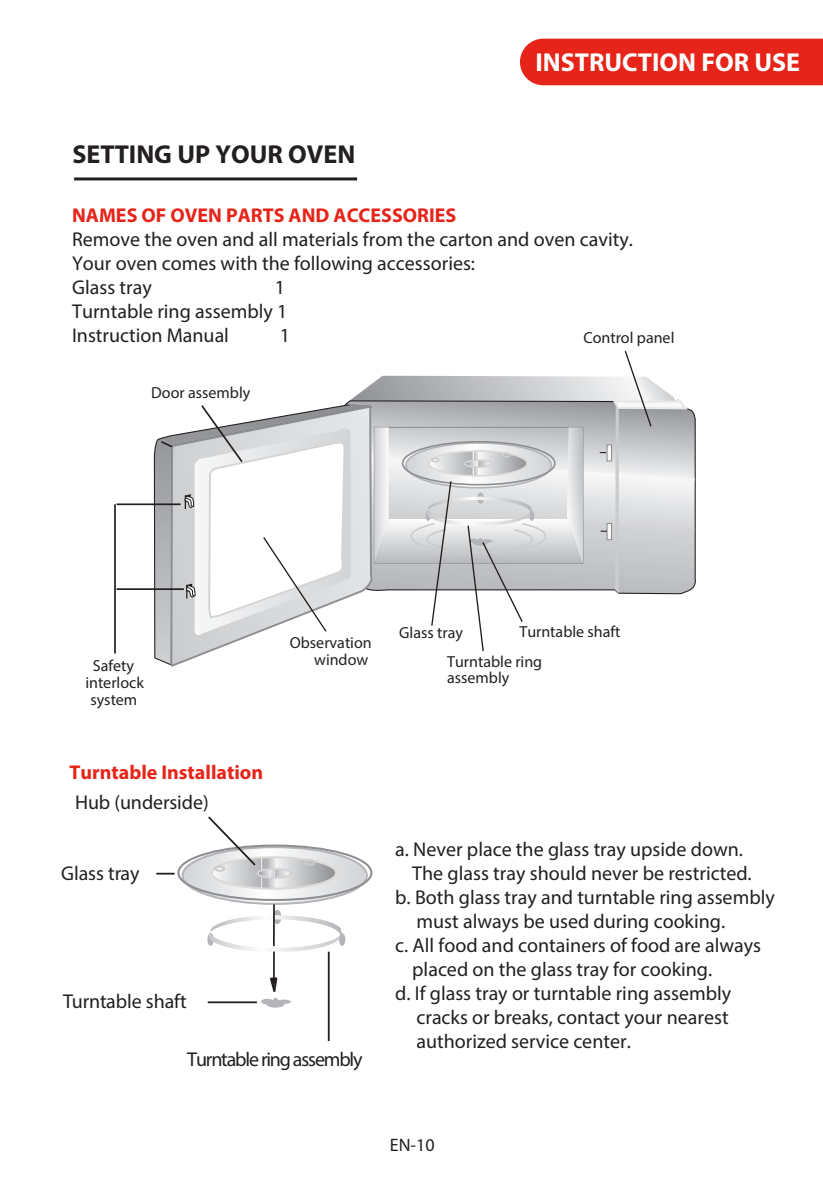
<style>
.page{position:relative;width:823px;height:1191px;background:#fff}
.page>*{position:absolute;margin:0;border:0;box-sizing:border-box;transform-origin:0 0}
.t1{font:700 26px "Myriad Pro";color:#fff}
.t2{font:700 26px "Myriad Pro";color:#231f20}
.t3{font:20px/24px "Myriad Pro";color:#231f20}
.t4{font:700 20px "Myriad Pro";color:#e72419}
.t5{font:20px "Myriad Pro";letter-spacing:-.06em;color:#231f20}
.t6{font:18px "Myriad Pro";color:#231f20}
.t7{font:16px/16.8px "Myriad Pro";color:#231f20;text-align:right}
</style>
<div class="page">
<div style="left:520px;top:39px;width:302px;height:46px;background:#e72419"></div>
<hr style="left:74px;top:177px;width:283px;height:3px;background:#231f20">
<svg style="left:156px;top:872px;width:13px;height:2px"></svg>
<svg style="left:153px;top:177px;width:205px;height:488px"></svg>
<svg style="left:169px;top:403px;width:204px;height:638px"></svg>
<svg style="left:207px;top:177px;width:140px;height:557px"></svg>
<svg style="left:159px;top:439px;width:15px;height:10px"></svg>
<hr style="left:116px;top:503px;width:64px;height:2px;background:#231f20">
<hr style="left:116px;top:588px;width:68px;height:2px;background:#231f20">
<hr style="left:114px;top:504px;width:2px;height:149px;background:#231f20">
<svg style="left:184px;top:349px;width:511px;height:303px"></svg>
<h1 class="t2" style="left:72px;top:137px;width:284px">SETTING UP YOUR OVEN</h1>
<h1 class="t1" style="left:535px;top:46px;width:266px">INSTRUCTION FOR USE</h1>
<p class="t4" style="left:72px;top:203px;width:385px">NAMES OF OVEN PARTS AND ACCESSORIES</p>
<p class="t3" style="left:72px;top:227px;width:562px">Remove the oven and all materials from the carton and oven cavity.<br>Your oven comes with the following accessories:<br>Glass tray</p>
<p class="t3" style="left:72px;top:275px;width:217px;text-align:justify;text-indent:203px">1<br>Turntable ring assembly 1<br>Instruction Manual</p>
<p class="t3" style="left:280px;top:323px;width:12px">1</p>
<p class="t7" style="left:583px;top:329px;width:92px">Control panel</p>
<p class="t7" style="left:151px;top:384px;width:101px">Door assembly</p>
<p class="t7" style="left:85px;top:657px;width:60px;text-align:center">Safety interlock system</p>
<p class="t4" style="left:69px;top:759px;width:195px">Turntable Installation</p>
<p class="t3" style="left:75px;top:790px;width:135px">Hub (underside)</p>
<p class="t3" style="left:61px;top:860px;width:80px">Glass tray</p>
<p class="t7" style="left:289px;top:634px;width:83px">Observation window</p>
<p class="t3" style="left:63px;top:989px;width:125px">Turntable shaft</p>
<p class="t5" style="left:187px;top:1046px;width:177px">Turntable ring assembly</p>
<p class="t7" style="left:447px;top:616px;width:175px;line-height:29.6px;text-align:left;text-indent:72px">Turntable shaft<br>Turntable ring</p>
<p class="t7" style="left:447px;top:669px;width:64px">assembly</p>
<p class="t7" style="left:399px;top:624px;width:65px">Glass tray</p>
<p class="t3" style="left:395px;top:836px;width:349px">a. Never place the glass tray upside down.</p>
<p class="t3" style="left:412px;top:860px;width:341px">The glass tray should never be restricted.</p>
<p class="t3" style="left:395px;top:884px;width:381px">b. Both glass tray and turntable ring assembly</p>
<p class="t3" style="left:416px;top:908px;width:310px">must always be used during cooking.</p>
<p class="t3" style="left:395px;top:932px;width:367px">c. All food and containers of food are always</p>
<p class="t3" style="left:412px;top:956px;width:301px">placed on the glass tray for cooking.</p>
<p class="t3" style="left:395px;top:980px;width:337px">d. If glass tray or turntable ring assembly</p>
<p class="t3" style="left:416px;top:1004px;width:313px">cracks or breaks, contact your nearest</p>
<p class="t3" style="left:416px;top:1028px;width:216px">authorized service center.</p>
<p class="t6" style="left:389px;top:1134px;width:46px">EN-10</p>
</div>
